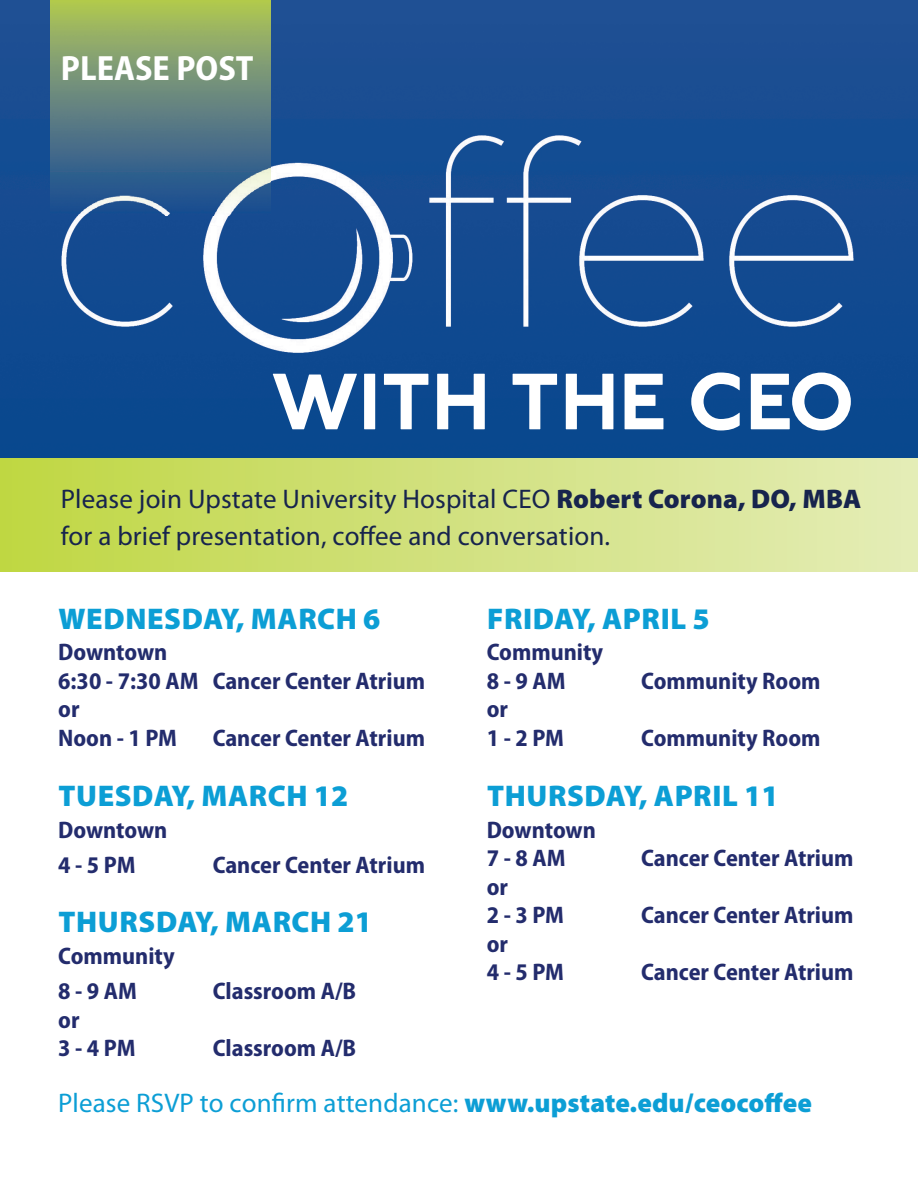
<style>
.page{position:relative;width:918px;height:1188px;background:#fff}
.page>*{position:absolute;margin:0;border:0;box-sizing:border-box;transform-origin:0 0}
.t1{font:800 79.35px "P22 Underground Pro";letter-spacing:.02em;color:#fff}
.t2{font:700 semi-condensed 35.25px "Myriad Pro";color:#fff}
.t3{font:900 30px "Myriad Pro";letter-spacing:.02em;color:#0c9ed5}
.t4{font:27px/37.5px "Myriad Pro";letter-spacing:.005em;color:#17244d}
.t5{font:27px "Myriad Pro";letter-spacing:.005em;color:#0c9ed5}
.t6{font:700 semi-condensed 24px/28.5px "Myriad Pro";color:#232c6d}
.s1{font-weight:900}
</style>
<div class="page">
<img style="left:0;top:458px;width:918px;height:114px">
<img style="left:0;top:0;width:918px;height:458px">
<img style="left:51px;top:0;width:219px;height:215px">
<h2 class="t2" style="left:61px;top:56px;width:194px">PLEASE POST</h2>
<h1 class="t1" style="left:272px;top:374px;width:584px">WITH THE CEO</h1>
<p class="t4" style="left:61px;top:482px;width:802px">Please join Upstate University Hospital CEO <span class="s1">ROBERT CORONA, DO, MBA </span>for a brief presentation, coffee and conversation.</p>
<p class="t3" style="left:59px;top:607px;width:323px">WEDNESDAY, MARCH 6</p>
<p class="t6" style="left:58px;top:640px;width:368px">Downtown<br>6:30 - 7:30 AM Cancer Center Atrium or<br>Noon - 1 PM</p>
<p class="t6" style="left:213px;top:726px;width:214px">Cancer Center Atrium</p>
<p class="t3" style="left:59px;top:785px;width:291px">TUESDAY, MARCH 12</p>
<p class="t6" style="left:58px;top:814px;width:111px;line-height:35px">Downtown<br>4-5PM</p>
<p class="t6" style="left:213px;top:852px;width:214px">Cancer Center Atrium</p>
<p class="t3" style="left:59px;top:911px;width:315px">THURSDAY, MARCH 21</p>
<p class="t6" style="left:58px;top:941px;width:118px;line-height:35px">Community<br>8-9AM</p>
<p class="t6" style="left:213px;top:979px;width:145px">Classroom A/B</p>
<p class="t6" style="left:58px;top:1007px;width:79px">or<br>3-4PM</p>
<p class="t6" style="left:213px;top:1036px;width:145px">Classroom A/B</p>
<p class="t3" style="left:487px;top:607px;width:224px">FRIDAY, APRIL 5</p>
<p class="t6" style="left:487px;top:640px;width:118px">Community<br>8-9AM</p>
<p class="t6" style="left:641px;top:669px;width:181px">Community Room</p>
<p class="t6" style="left:487px;top:697px;width:79px">or<br>1-2PM</p>
<p class="t6" style="left:641px;top:726px;width:181px">Community Room</p>
<p class="t3" style="left:487px;top:785px;width:293px">THURSDAY, APRIL 11</p>
<p class="t6" style="left:487px;top:817px;width:111px">Downtown<br>7-8AM</p>
<p class="t6" style="left:641px;top:846px;width:214px">Cancer Center Atrium</p>
<p class="t6" style="left:487px;top:874px;width:79px">or<br>2-3PM</p>
<p class="t6" style="left:487px;top:931px;width:79px">or<br>4-5PM</p>
<p class="t6" style="left:641px;top:903px;width:214px">Cancer Center Atrium</p>
<p class="t6" style="left:641px;top:960px;width:214px">Cancer Center Atrium</p>
<p class="t5" style="left:58px;top:1093px;width:755px">Please RSVP to confirm attendance: <span class="s1">WWW.UPSTATE.EDU/CEOCOFFEE</span></p>
</div>
